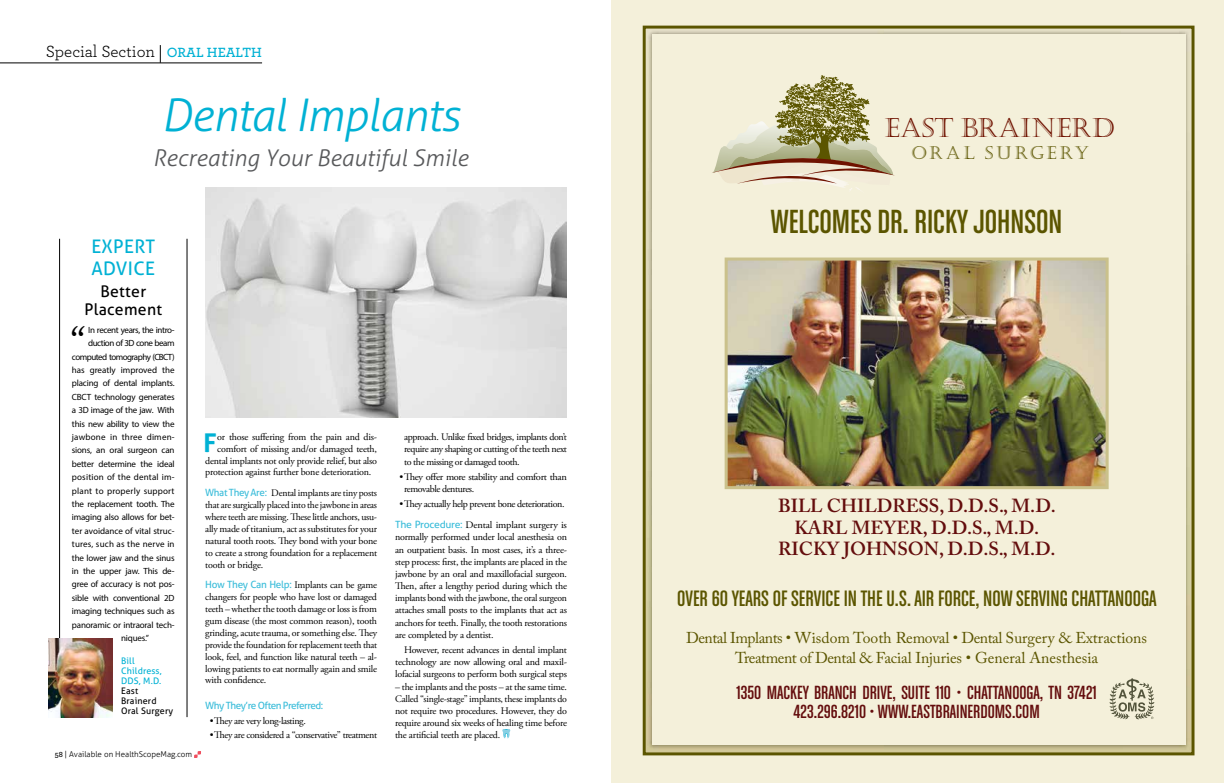
<style>
.page{position:relative;width:1224px;height:783px;background:#fff}
.page>*{position:absolute;margin:0;border:0;box-sizing:border-box;transform-origin:0 0}
.t1{font:italic 300 45px "Aller";letter-spacing:-.02em;color:#00b1d4}
.t2{font:39.2px "Archer Pro";color:#000}
.t3{font:35.6px "Chalet Comprime Cologne Eighty";color:#5b5500}
.t4{font:26.4px "Castellar";letter-spacing:.02em;color:#6f1200}
.t5{font:700 25.9px "Aller";color:#00b1d4}
.t6{font:23.7px "Chalet Comprime Cologne Eighty";color:#5b5500}
.t7{font:italic 300 23px "Aller";color:#58595b}
.t8{font:20.3px/18.5px "Chalet Comprime Cologne Eighty";color:#640d0d;text-align:center}
.t9{font:600 18.8px/21.7px "Adobe Caslon Pro";color:#640d0d;text-align:center}
.t10{font:18.7px/22.2px "Aller";letter-spacing:.02em;color:#00b1d4}
.t11{font:17.8px "Castellar";letter-spacing:.15em;color:#5b5500}
.t12{font:17px "Archer Pro";color:#000}
.t13{font:16px/18px "Aller";letter-spacing:.02em;color:#000;text-align:center}
.t14{font:15.6px/20.1px "Adobe Caslon Pro";letter-spacing:-.01em;color:#5b5500;text-align:center}
.t15{font:10px/12.2px "Adobe Garamond Pro";letter-spacing:-.02em;color:#000;text-align:justify}
.t16{font:10px/21.2px "Adobe Garamond Pro";letter-spacing:-.04em;color:#000;text-align:center}
.t17{font:10px "Aller";letter-spacing:-.05em;color:#3cbdda}
.t18{font:9px "Myriad Pro";letter-spacing:-.02em;color:#000}
.t19{font:9px "Myriad Pro";letter-spacing:.02em;color:#000}
.t20{font:9px "Myriad Pro";color:#000}
.t21{font:9px "Myriad Pro";letter-spacing:-.06em;color:#000}
.t22{font:9px "Myriad Pro";letter-spacing:-.04em;color:#000}
.t23{font:9px/10px "Aller";letter-spacing:.02em;color:#000}
.t24{font:9px/10px "Aller";letter-spacing:.02em;color:#00b1d4}
.t25{font:9px "Myriad Pro";letter-spacing:-.055em;color:#000}
.t26{font:300 8px "Aller";color:#000}
.s1{font-weight:600;font-size:14px;color:#00b1d4}
.s2{font-family:"Archer Pro";font-weight:600}
.s3{font-family:"Aller";color:#3cbdda}
</style>
<div class="page">
<svg style="left:194px;top:751px;width:7px;height:7px"></svg>
<hr style="left:0;top:63px;width:262px;height:1px;background:#000">
<svg style="left:160px;top:45px;width:1px;height:18px"></svg>
<svg style="left:502px;top:729px;width:9px;height:10px"></svg>
<hr style="left:187px;top:239px;width:1px;height:478px;background:#000">
<hr style="left:59px;top:239px;width:1px;height:478px;background:#000">
<img style="left:49px;top:638px;width:63px;height:79px">
<img style="left:205px;top:187px;width:362px;height:231px">
<div style="left:611px;top:0;width:613px;height:783px;background:#f4f0da"></div>
<div style="left:643px;top:26px;width:552px;height:729px;border:3px solid #5b5500"></div>
<img style="left:648px;top:30px;width:541px;height:719px">
<div style="left:652px;top:35px;width:533px;height:710px;background:#f4f0da"></div>
<img style="left:729px;top:262px;width:376px;height:223px">
<div style="left:725px;top:258px;width:384px;height:231px;border:3px solid #cac18b"></div>
<svg style="left:1110px;top:678px;width:44px;height:41px"></svg>
<svg style="left:712px;top:75px;width:183px;height:116px"></svg>
<h3 class="t12" style="left:46px;top:40px;width:217px">Special Section <span class="s1">ORAL HEALTH</span></h3>
<h1 class="t1" style="left:161px;top:88px;width:300px">Dental Implants</h1>
<h3 class="t7" style="left:153px;top:144px;width:317px">Recreating Your Beautiful Smile</h3>
<h3 class="t10" style="left:91px;top:235px;width:62px">Expe rt<br>Advice</h3>
<h3 class="t13" style="left:84px;top:282px;width:79px">Better<br>Placement</h3>
<h2 class="t2" style="left:71px;top:313px;width:16px">“</h2>
<p class="t22" style="left:88px;top:324px;width:88px">In recent years, the intro-</p>
<p class="t25" style="left:88px;top:338px;width:88px">duction of 3D cone beam</p>
<p class="t21" style="left:72px;top:351px;width:104px">computed tomography (CBCT)</p>
<p class="t20" style="left:72px;top:364px;width:104px">has greatly improved the</p>
<p class="t18" style="left:72px;top:378px;width:104px">placing of dental implants.</p>
<p class="t18" style="left:72px;top:391px;width:104px">CBCT technology generates</p>
<p class="t18" style="left:72px;top:405px;width:104px">a 3D image of the jaw. With</p>
<p class="t18" style="left:72px;top:418px;width:104px">this new ability to view the</p>
<p class="t19" style="left:72px;top:431px;width:104px">jawbone in three dimen-</p>
<p class="t18" style="left:72px;top:445px;width:104px">sions, an oral surgeon can</p>
<p class="t18" style="left:72px;top:458px;width:104px">better determine the ideal</p>
<p class="t19" style="left:72px;top:472px;width:104px">position of the dental im-</p>
<p class="t19" style="left:72px;top:485px;width:104px">plant to properly support</p>
<p class="t18" style="left:72px;top:498px;width:104px">the replacement tooth. The</p>
<p class="t18" style="left:72px;top:512px;width:104px">imaging also allows for bet-</p>
<p class="t20" style="left:72px;top:525px;width:104px">ter avoidance of vital struc-</p>
<p class="t19" style="left:72px;top:539px;width:104px">tures, such as the nerve in</p>
<p class="t18" style="left:72px;top:552px;width:104px">the lower jaw and the sinus</p>
<p class="t18" style="left:72px;top:565px;width:104px">in the upper jaw. This de-</p>
<p class="t18" style="left:72px;top:579px;width:104px">gree of accuracy is not pos-</p>
<p class="t18" style="left:72px;top:592px;width:104px">sible with conventional 2D</p>
<p class="t18" style="left:72px;top:606px;width:104px">imaging techniques such as</p>
<p class="t18" style="left:72px;top:619px;width:104px">panoramic or intraoral tech-</p>
<p class="t18" style="left:121px;top:632px;width:29px">niques.”</p>
<p class="t24" style="left:121px;top:656px;width:42px">Bill<br>Childress,<br>DDS, M.D.</p>
<p class="t23" style="left:121px;top:686px;width:54px">East<br>Brainerd<br>Oral Surgery</p>
<p class="t26" style="left:55px;top:749px;width:139px"><span class="s2">58</span> | Available on HealthScopeMag.com</p>
<h3 class="t5" style="left:203px;top:426px;width:15px">F</h3>
<p class="t15" style="left:217px;top:431px;width:161px">or those suffering from the pain and dis-</p>
<p class="t15" style="left:217px;top:443px;width:161px">comfort of missing and/or damaged teeth,</p>
<p class="t15" style="left:205px;top:455px;width:173px">dental implants not only provide relief, but also</p>
<p class="t15" style="left:205px;top:466px;width:168px">protection against further bone deterioration.</p>
<p class="t15" style="left:205px;top:488px;width:173px;line-height:11.9px"><span class="s3">What They Are:</span> Dental implants are tiny posts that are surgically placed into the jawbone in areas where teeth are missing. These little anchors, usu&shy;ally made of titanium, act as substitutes for your natural tooth roots. They bond with your bone to create a strong foundation for a replacement tooth or bridge.</p>
<p class="t15" style="left:205px;top:580px;width:174px;line-height:11.9px"><span class="s3">How They Can Help:</span> Implants can be game changers for people who have lost or damaged teeth – whether the tooth damage or loss is from gum disease (the most common reason), tooth grinding, acute trauma, or something else. They provide the foundation for replacement teeth that look, feel, and function like natural teeth – al&shy;lowing patients to eat normally again and smile with confidence.</p>
<p class="t17" style="left:205px;top:699px;width:120px">Why They’re Often Preferred:</p>
<p class="t16" style="left:210px;top:710px;width:98px">• They are very long-lasting.</p>
<p class="t16" style="left:210px;top:725px;width:169px">• They are considered a “conservative” treatment</p>
<p class="t15" style="left:404px;top:431px;width:164px">approach. Unlike fixed bridges, implants don’t require any shaping or cutting of the teeth next to the missing or damaged tooth.</p>
<p class="t15" style="left:404px;top:471px;width:164px;text-indent:-5px">• They offer more stability and comfort than removable dentures.</p>
<p class="t16" style="left:395px;top:493px;width:173px">• They actually help prevent bone deterioration.<br><span class="s3">The Procedure:</span> Dental implant surgery is</p>
<p class="t15" style="left:395px;top:531px;width:173px">normally performed under local anesthesia on an outpatient basis. In most cases, it’s a three&shy;step process: first, the implants are placed in the jawbone by an oral and maxillofacial surgeon.<br>Then, after a lengthy period during which the implants bond with the jawbone, the oral surgeon attaches small posts to the implants that act as anchors for teeth. Finally, the tooth restorations are completed by a dentist.</p>
<p class="t15" style="left:395px;top:644px;width:173px;text-indent:9px">However, recent advances in dental implant technology are now allowing oral and maxil&shy;lofacial surgeons to perform both surgical steps</p>
<p class="t15" style="left:395px;top:681px;width:173px">– the implants and the posts – at the same time.<br>Called “single-stage” implants, these implants do not require two procedures. However, they do require around six weeks of healing time before the artificial teeth are placed.</p>
<h3 class="t4" style="left:885px;top:114px;width:232px">EAST BRAINERD</h3>
<h3 class="t11" style="left:912px;top:144px;width:179px">ORAL SURGERY</h3>
<h3 class="t3" style="left:771px;top:202px;width:293px">WELCOMES DR. RICKY JOHNSON</h3>
<h3 class="t9" style="left:778px;top:495px;width:279px">BILL CHILDRESS, D.D.S., M.D.<br>KARL MEYER, D.D.S., M.D.<br>RICKY JOHNSON, D.D.S., M.D.</h3>
<h3 class="t6" style="left:677px;top:585px;width:481px">OVER 60 YEARS OF SERVICE IN THE U.S. AIR FORCE, NOW SERVING CHATTANOOGA</h3>
<h3 class="t14" style="left:686px;top:628px;width:463px">Dental Implants • Wisdom Tooth Removal • Dental Surgery &amp; Extractions<br>Treatment of Dental &amp; Facial Injuries • General Anesthesia</h3>
<h3 class="t8" style="left:737px;top:683px;width:362px">1350 MACKEY BRANCH DRIVE, SUITE 110 • CHATTANOOGA, TN 37421<br>423.296.8210 • WWW.EASTBRAINERDOMS.COM</h3>
</div>
